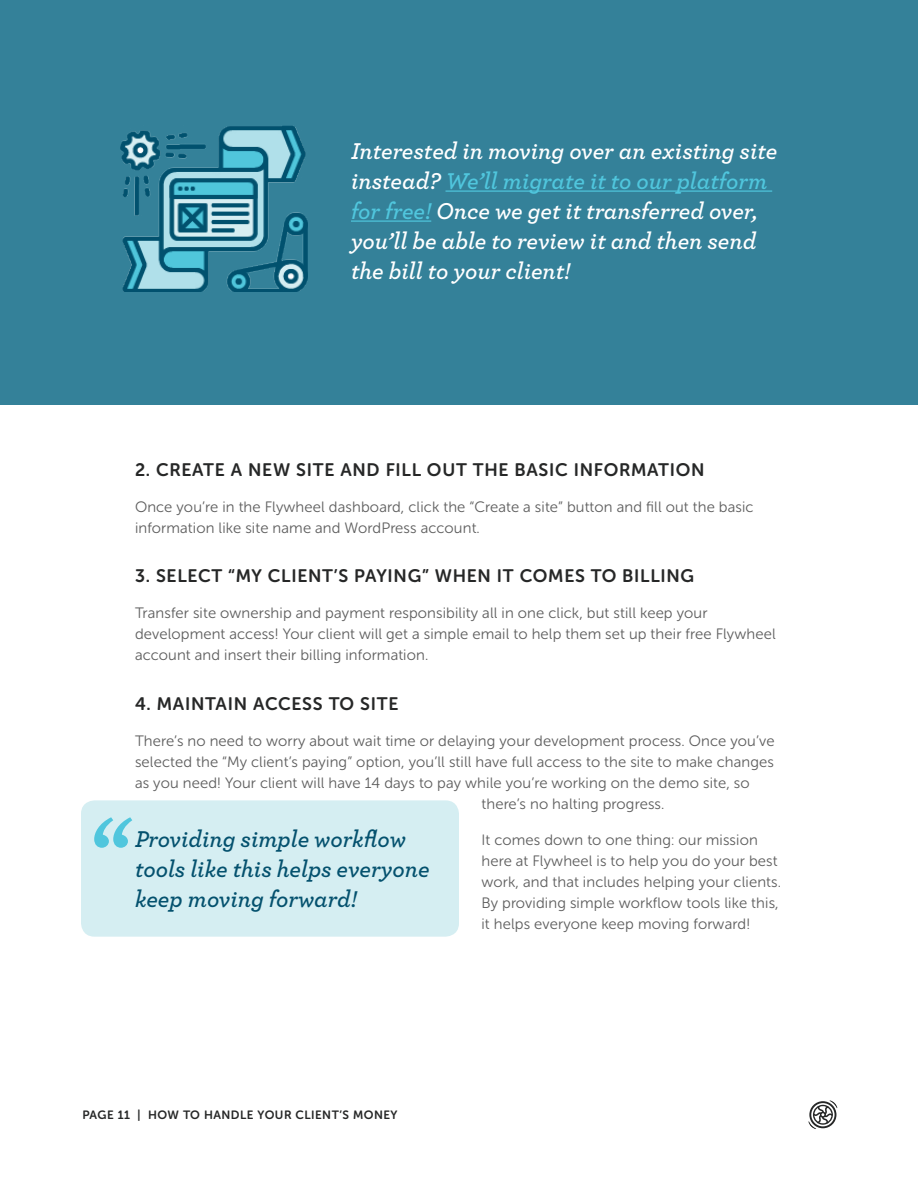
<style>
.page{position:relative;width:918px;height:1188px;background:#fff}
.page>*{position:absolute;margin:0;border:0;box-sizing:border-box;transform-origin:0 0}
.t1{font:italic 600 24px/30px "Archer";color:#fff}
.t2{font:italic 600 24px/30px "Archer";color:#04516e}
.t3{font:18px "Museo Sans Rounded 700";letter-spacing:.04em;color:#262727}
.t4{font:15px/21px "Museo Sans Rounded 300";letter-spacing:.01em;color:#5d5d5d}
.t5{font:12px "Museo Sans Rounded 700";letter-spacing:.04em;color:#262727}
.s1{color:#50c6dd}
</style>
<div class="page">
<svg style="left:808px;top:1100px;width:29px;height:29px"></svg>
<div style="left:81px;top:800px;width:378px;height:137px;background:#d5eef2;border-radius:14px"></div>
<svg style="left:94px;top:817px;width:38px;height:31px"></svg>
<div style="left:0;top:0;width:918px;height:405px;background:#348199"></div>
<hr style="left:446px;top:190px;width:326px;height:2px;background:#50c6dd">
<hr style="left:351px;top:220px;width:80px;height:2px;background:#50c6dd">
<img style="left:121px;top:125px;width:187px;height:167px">
<h1 class="t1" style="left:351px;top:134px;width:428px">Interested in moving over an existing site instead? <span class="s1">We’ll migrate it to our platform for free!</span> Once we get it transferred over, you’ll be able to review it and then send the bill to your client!</h1>
<p class="t3" style="left:135px;top:459px;width:571px">2. CREATE A NEW SITE AND FILL OUT THE BASIC INFORMATION</p>
<p class="t4" style="left:135px;top:496px;width:620px">Once you’re in the Flywheel dashboard, click the “Create a site” button and fill out the basic information like site name and WordPress account.</p>
<p class="t3" style="left:135px;top:566px;width:561px">3. SELECT “MY CLIENT’S PAYING” WHEN IT COMES TO BILLING</p>
<p class="t4" style="left:135px;top:602px;width:642px">Transfer site ownership and payment responsibility all in one click, but still keep your development access! Your client will get a simple email to help them set up their free Flywheel account and insert their billing information.</p>
<p class="t3" style="left:135px;top:693px;width:265px">4. MAINTAIN ACCESS TO SITE</p>
<p class="t4" style="left:135px;top:730px;width:641px">There’s no need to worry about wait time or delaying your development process. Once you’ve</p>
<p class="t4" style="left:135px;top:751px;width:641px">selected the “My client’s paying” option, you’ll still have full access to the site to make changes</p>
<p class="t4" style="left:135px;top:772px;width:616px">as you need! Your client will have 14 days to pay while you’re working on the demo site, so</p>
<p class="t4" style="left:482px;top:793px;width:185px">there’s no halting progress.</p>
<p class="t4" style="left:482px;top:829px;width:301px">It comes down to one thing: our mission here at Flywheel is to help you do your best work, and that includes helping your clients.<br>By providing simple workflow tools like this, it helps everyone keep moving forward!</p>
<h1 class="t2" style="left:135px;top:822px;width:296px">Providing simple workflow tools like this helps everyone keep moving forward!</h1>
<p class="t5" style="left:82px;top:1108px;width:317px">PAGE 11 | HOW TO HANDLE YOUR CLIENT’S MONEY</p>
</div>
